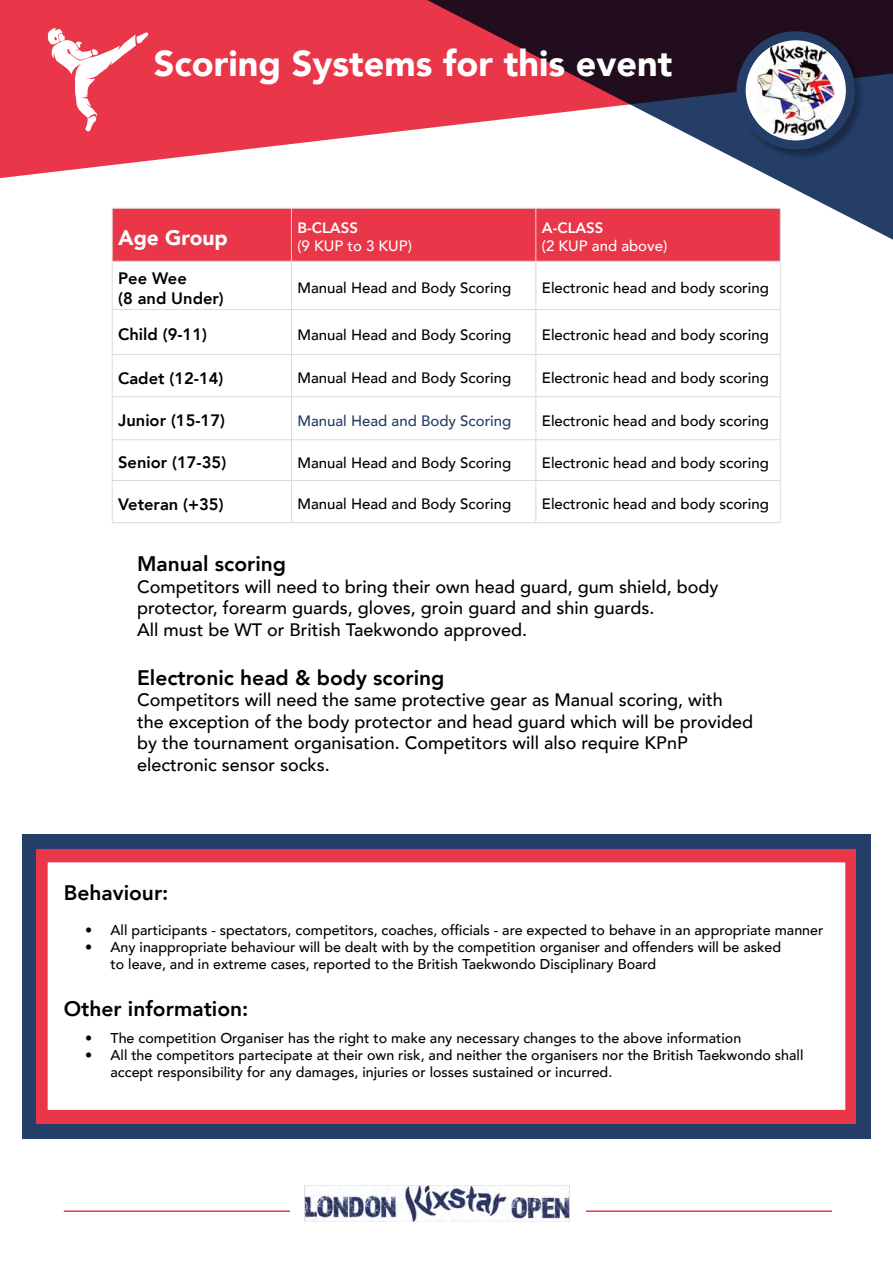
<style>
.page{position:relative;width:893px;height:1263px;background:#fff}
.page>*{position:absolute;margin:0;border:0;box-sizing:border-box;transform-origin:0 0}
.t1{font:900 36px "Avenir";color:#fff}
.t2{font:800 21px "Avenir";color:#000}
.t3{font:900 21px "Avenir";color:#fff}
.t4{font:500 18px/21.6px "Avenir";color:#000}
.t5{font:800 16.5px/19.8px "Avenir";color:#000}
.t6{font:500 15px "Avenir";color:#000}
.t7{font:500 15px "Avenir";color:#fff}
.t8{font:500 15px "Avenir";color:#253e67}
.t9{font:800 15px "Avenir";color:#fff}
.t10{font:500 14.25px/17.1px "Avenir";color:#000}
</style>
<div class="page">
<svg style="left:0;top:0;width:356px;height:179px;background:#ec5362"></svg>
<svg style="left:47px;top:28px;width:101px;height:104px"></svg>
<svg style="left:356px;top:0;width:537px;height:240px"></svg>
<div style="left:738px;top:32px;width:127px;height:127px;background:#000;opacity:.3"></div>
<svg style="left:741px;top:36px;width:109px;height:109px"></svg>
<div style="left:737px;top:31px;width:118px;height:118px;border:9px solid #253e67;border-radius:50%"></div>
<img style="left:757px;top:45px;width:77px;height:90px">
<hr style="left:64px;top:1210px;width:768px;height:2px;background:#e93648">
<img style="left:290px;top:1138px;width:296px;height:84px">
<div style="left:22px;top:834px;width:849px;height:304px;background:#253e67"></div>
<div style="left:37px;top:849px;width:819px;height:274px;background:#e93648"></div>
<div style="left:46px;top:861px;width:801px;height:250px;background:#fff;border:2px solid #e93648"></div>
<div style="left:113px;top:209px;width:667px;height:52px;background:#e93648"></div>
<hr style="left:112px;top:208px;width:1px;height:53px;background:#dadada">
<hr style="left:291px;top:208px;width:1px;height:53px;background:#dadada">
<hr style="left:536px;top:208px;width:1px;height:53px;background:#dadada">
<hr style="left:780px;top:208px;width:1px;height:53px;background:#dadada">
<hr style="left:112px;top:261px;width:179px;height:1px;background:#dadada">
<hr style="left:112px;top:261px;width:1px;height:48px;background:#dadada">
<hr style="left:291px;top:261px;width:245px;height:1px;background:#dadada">
<hr style="left:291px;top:261px;width:1px;height:48px;background:#dadada">
<hr style="left:536px;top:261px;width:244px;height:1px;background:#dadada">
<hr style="left:536px;top:261px;width:1px;height:48px;background:#dadada">
<hr style="left:780px;top:261px;width:1px;height:48px;background:#dadada">
<hr style="left:112px;top:309px;width:179px;height:1px;background:#dadada">
<hr style="left:112px;top:310px;width:1px;height:44px;background:#dadada">
<hr style="left:291px;top:309px;width:245px;height:1px;background:#dadada">
<hr style="left:291px;top:310px;width:1px;height:44px;background:#dadada">
<hr style="left:536px;top:309px;width:244px;height:1px;background:#dadada">
<hr style="left:536px;top:310px;width:1px;height:44px;background:#dadada">
<hr style="left:780px;top:310px;width:1px;height:44px;background:#dadada">
<hr style="left:112px;top:354px;width:179px;height:1px;background:#dadada">
<hr style="left:112px;top:355px;width:1px;height:41px;background:#dadada">
<hr style="left:291px;top:354px;width:245px;height:1px;background:#dadada">
<hr style="left:291px;top:355px;width:1px;height:41px;background:#dadada">
<hr style="left:536px;top:354px;width:244px;height:1px;background:#dadada">
<hr style="left:536px;top:355px;width:1px;height:41px;background:#dadada">
<hr style="left:780px;top:355px;width:1px;height:41px;background:#dadada">
<hr style="left:112px;top:396px;width:179px;height:1px;background:#dadada">
<hr style="left:112px;top:397px;width:1px;height:43px;background:#dadada">
<hr style="left:291px;top:396px;width:245px;height:1px;background:#dadada">
<hr style="left:291px;top:397px;width:1px;height:43px;background:#dadada">
<hr style="left:536px;top:396px;width:244px;height:1px;background:#dadada">
<hr style="left:536px;top:397px;width:1px;height:43px;background:#dadada">
<hr style="left:780px;top:397px;width:1px;height:43px;background:#dadada">
<hr style="left:112px;top:439px;width:179px;height:1px;background:#dadada">
<hr style="left:112px;top:440px;width:1px;height:40px;background:#dadada">
<hr style="left:291px;top:439px;width:245px;height:1px;background:#dadada">
<hr style="left:291px;top:440px;width:1px;height:40px;background:#dadada">
<hr style="left:536px;top:439px;width:244px;height:1px;background:#dadada">
<hr style="left:536px;top:440px;width:1px;height:40px;background:#dadada">
<hr style="left:780px;top:440px;width:1px;height:40px;background:#dadada">
<hr style="left:112px;top:480px;width:179px;height:1px;background:#dadada">
<hr style="left:112px;top:481px;width:1px;height:41px;background:#dadada">
<hr style="left:291px;top:480px;width:245px;height:1px;background:#dadada">
<hr style="left:291px;top:481px;width:1px;height:41px;background:#dadada">
<hr style="left:536px;top:480px;width:244px;height:1px;background:#dadada">
<hr style="left:536px;top:481px;width:1px;height:41px;background:#dadada">
<hr style="left:780px;top:481px;width:1px;height:41px;background:#dadada">
<hr style="left:112px;top:522px;width:179px;height:1px;background:#dadada">
<hr style="left:291px;top:522px;width:245px;height:1px;background:#dadada">
<hr style="left:536px;top:522px;width:244px;height:1px;background:#dadada">
<hr style="left:112px;top:208px;width:179px;height:1px;background:#dadada">
<hr style="left:291px;top:208px;width:245px;height:1px;background:#dadada">
<hr style="left:536px;top:208px;width:244px;height:1px;background:#dadada">
<h1 class="t1" style="left:154px;top:33px;width:520px">Scoring Systems for this event</h1>
<h2 class="t3" style="left:118px;top:220px;width:111px">Age Group</h2>
<p class="t9" style="left:297px;top:216px;width:62px">B-CLASS</p>
<p class="t7" style="left:297px;top:233px;width:116px">(9 KUP to 3 KUP)</p>
<p class="t9" style="left:542px;top:216px;width:63px">A-CLASS</p>
<p class="t7" style="left:542px;top:233px;width:127px">(2 KUP and above)</p>
<p class="t5" style="left:118px;top:268px;width:107px">Pee Wee<br>(8 and Under)</p>
<p class="t6" style="left:297px;top:275px;width:215px">Manual Head and Body Scoring</p>
<p class="t6" style="left:542px;top:275px;width:229px">Electronic head and body scoring</p>
<p class="t5" style="left:118px;top:325px;width:90px">Child (9-11)</p>
<p class="t6" style="left:297px;top:321px;width:215px">Manual Head and Body Scoring</p>
<p class="t6" style="left:542px;top:321px;width:229px">Electronic head and body scoring</p>
<p class="t5" style="left:118px;top:368px;width:107px">Cadet (12-14)</p>
<p class="t6" style="left:297px;top:365px;width:215px">Manual Head and Body Scoring</p>
<p class="t6" style="left:542px;top:365px;width:229px">Electronic head and body scoring</p>
<p class="t5" style="left:118px;top:411px;width:108px">Junior (15-17)</p>
<p class="t8" style="left:297px;top:407px;width:215px">Manual Head and Body Scoring</p>
<p class="t6" style="left:542px;top:407px;width:229px">Electronic head and body scoring</p>
<p class="t5" style="left:118px;top:453px;width:110px">Senior (17-35)</p>
<p class="t6" style="left:297px;top:449px;width:215px">Manual Head and Body Scoring</p>
<p class="t6" style="left:542px;top:449px;width:229px">Electronic head and body scoring</p>
<p class="t5" style="left:118px;top:494px;width:107px">Veteran (+35)</p>
<p class="t6" style="left:297px;top:491px;width:215px">Manual Head and Body Scoring</p>
<p class="t6" style="left:542px;top:491px;width:229px">Electronic head and body scoring</p>
<h2 class="t2" style="left:137px;top:548px;width:150px">Manual scoring</h2>
<p class="t4" style="left:137px;top:575px;width:583px">Competitors will need to bring their own head guard, gum shield, body protector, forearm guards, gloves, groin guard and shin guards.<br>All must be WT or British Taekwondo approved.</p>
<h2 class="t2" style="left:137px;top:661px;width:309px">Electronic head &amp; body scoring</h2>
<p class="t4" style="left:137px;top:688px;width:617px">Competitors will need the same protective gear as Manual scoring, with the exception of the body protector and head guard which will be provided by the tournament organisation. Competitors will also require KPnP electronic sensor socks.</p>
<h2 class="t2" style="left:64px;top:877px;width:106px">Behaviour:</h2>
<p class="t10" style="left:85px;top:920px;width:740px">• All participants - spectators, competitors, coaches, officials - are expected to behave in an appropriate manner</p>
<p class="t10" style="left:111px;top:937px;width:672px;text-indent:-26px">• Any inappropriate behaviour will be dealt with by the competition organiser and offenders will be asked to leave, and in extreme cases, reported to the British Taekwondo Disciplinary Board</p>
<h2 class="t2" style="left:64px;top:992px;width:186px">Other information:</h2>
<p class="t10" style="left:85px;top:1028px;width:658px">• The competition Organiser has the right to make any necessary changes to the above information</p>
<p class="t10" style="left:111px;top:1046px;width:694px;text-indent:-26px">• All the competitors partecipate at their own risk, and neither the organisers nor the British Taekwondo shall accept responsibility for any damages, injuries or losses sustained or incurred.</p>
</div>
